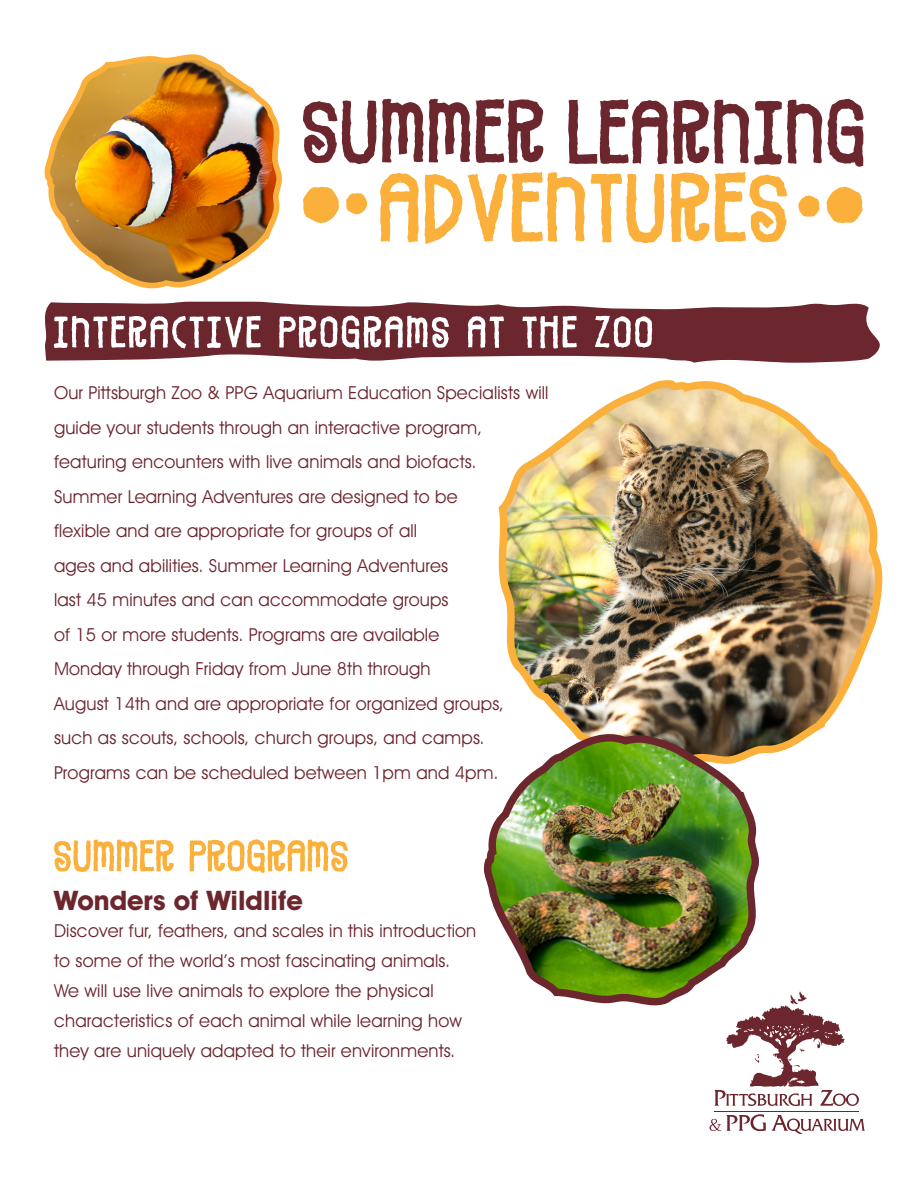
<style>
.page{position:relative;width:918px;height:1188px;background:#fff}
.page>*{position:absolute;margin:0;border:0;box-sizing:border-box;transform-origin:0 0}
.t1{font:54px "Very Merry";letter-spacing:.03em;color:#fff}
.t2{font:54px "Very Merry";color:#fab03b}
.t3{font:700 27px "Avant Garde IT Cby BT";color:#6c262e}
.t4{font:18px/30px "Avant Garde IT Cby BT";letter-spacing:.01em;color:#6c262e}
</style>
<div class="page">
<svg style="left:303px;top:99px;width:561px;height:145px"></svg>
<svg style="left:45px;top:302px;width:835px;height:61px;background:#7f434a"></svg>
<img style="left:498px;top:380px;width:385px;height:373px">
<img style="left:483px;top:730px;width:280px;height:276px">
<hr style="left:714px;top:1111px;width:145px;height:1px;background:#6c262e">
<svg style="left:714px;top:991px;width:145px;height:115px"></svg>
<svg style="left:710px;top:1114px;width:155px;height:20px"></svg>
<img style="left:44px;top:54px;width:238px;height:235px">
<p class="t1" style="left:54px;top:304px;width:602px">INTERACTIVE PROGRAMS AT THE ZOO</p>
<p class="t4" style="left:54px;top:375px;width:496px;line-height:34.5px">Our Pittsburgh Zoo &amp; PPG Aquarium Education Specialists will guide your students through an interactive program,</p>
<p class="t4" style="left:54px;top:447px;width:424px">featuring encounters with live animals and biofacts.</p>
<p class="t4" style="left:54px;top:481px;width:405px">Summer Learning Adventures are designed to be</p>
<p class="t4" style="left:54px;top:516px;width:365px">flexible and are appropriate for groups of all</p>
<p class="t4" style="left:54px;top:550px;width:396px">ages and abilities. Summer Learning Adventures</p>
<p class="t4" style="left:54px;top:585px;width:396px">last 45 minutes and can accommodate groups</p>
<p class="t4" style="left:54px;top:619px;width:387px">of 15 or more students. Programs are available</p>
<p class="t4" style="left:54px;top:654px;width:378px">Monday through Friday from June 8th through</p>
<p class="t4" style="left:54px;top:688px;width:451px">August 14th and are appropriate for organized groups,</p>
<p class="t4" style="left:54px;top:723px;width:432px">such as scouts, schools, church groups, and camps.</p>
<p class="t4" style="left:54px;top:757px;width:446px">Programs can be scheduled between 1pm and 4pm.</p>
<p class="t2" style="left:54px;top:828px;width:297px">SUMMER PROGRAMS</p>
<p class="t3" style="left:54px;top:884px;width:250px">Wonders of Wildlife</p>
<p class="t4" style="left:54px;top:916px;width:424px">Discover fur, feathers, and scales in this introduction to some of the world’s most fascinating animals.<br>We will use live animals to explore the physical</p>
<p class="t4" style="left:54px;top:1006px;width:409px">characteristics of each animal while learning how they are uniquely adapted to their environments.</p>
</div>
